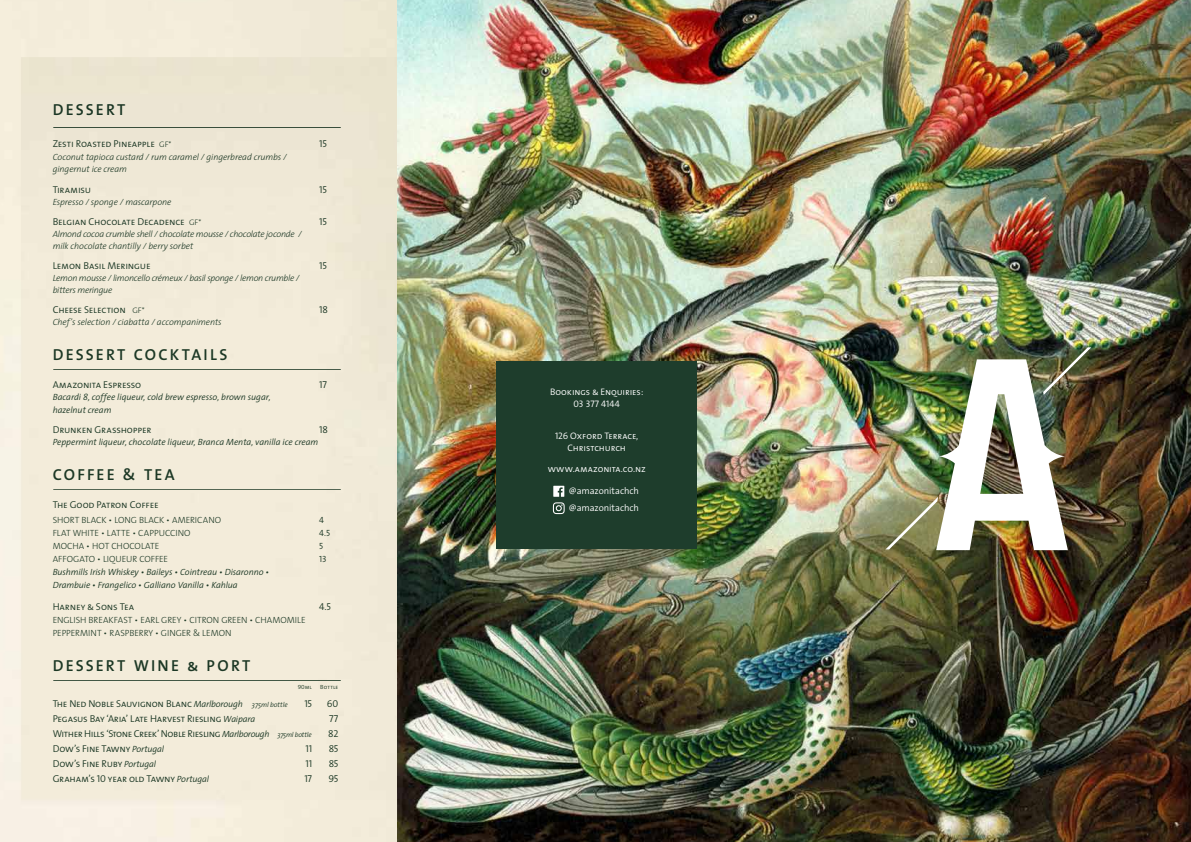
<style>
.page{position:relative;width:1191px;height:842px;background:#fff}
.page>*{position:absolute;margin:0;border:0;box-sizing:border-box;transform-origin:0 0}
.t1{font:600 16px "The Sans";letter-spacing:.135em;color:#1e3d2c}
.t2{font:16px "The Sans Semi Bold Caps";letter-spacing:.14em;color:#1e3d2c}
.t3{font:10px "The Sans Semi Light Caps";letter-spacing:-.02em;color:#1e3d2c}
.t4{font:10px "The Sans Semi Light Caps";letter-spacing:-.055em;color:#1e3d2c}
.t5{font:9.4px/11.3px "The Sans Semi Light Caps";letter-spacing:-.01em;color:#fff;text-align:center}
.t6{font:300 9.4px/17.9px "The Sans";letter-spacing:-.01em;color:#fff}
.t7{font:italic 300 9px/12px "The Sans";letter-spacing:-.015em;color:#1e3d2c}
.t8{font:italic 300 9px/13px "The Sans";letter-spacing:-.005em;color:#1e3d2c}
.t9{font:300 9px/13px "The Sans";letter-spacing:-.005em;color:#1e3d2c}
.t10{font:9px "The Sans Semi Light Caps";color:#1e3d2c}
.t11{font:6px "The Sans Semi Light Caps";color:#1e3d2c}
.s1{font-family:"The Sans";font-weight:300;font-size:8px}
.s2{font-family:"The Sans";font-weight:300;font-style:italic;font-size:9px}
.s3{font-family:"The Sans";font-weight:300;font-style:italic;font-size:7px}
.s4{font-family:"The Sans Semi Light Caps";font-weight:400}
</style>
<div class="page">
<img style="left:397px;top:0;width:794px;height:842px">
<div style="left:495px;top:362px;width:201px;height:187px;background:#1e3d2c"></div>
<hr style="left:53px;top:127px;width:288px;height:1px;background:#1e3d2c">
<hr style="left:53px;top:369px;width:288px;height:1px;background:#1e3d2c">
<hr style="left:53px;top:489px;width:288px;height:1px;background:#1e3d2c">
<hr style="left:53px;top:680px;width:288px;height:1px;background:#1e3d2c">
<svg style="left:553px;top:486px;width:11px;height:28px"></svg>
<img style="left:885px;top:347px;width:206px;height:203px">
<h1 class="t1" style="left:53px;top:97px;width:74px">DESSERT</h1>
<p class="t3" style="left:53px;top:136px;width:120px">Zesti Roasted Pineapple <span class="s1">GF*</span></p>
<p class="t3" style="left:319px;top:136px;width:9px">15</p>
<p class="t7" style="left:53px;top:150px;width:236px;line-height:13px">Coconut tapioca custard / rum caramel / gingerbread crumbs / gingernut ice cream</p>
<p class="t3" style="left:53px;top:181px;width:40px">Tiramisu</p>
<p class="t3" style="left:319px;top:181px;width:9px">15</p>
<p class="t7" style="left:53px;top:195px;width:120px">Espresso / sponge / mascarpone</p>
<p class="t3" style="left:53px;top:213px;width:150px">Belgian Chocolate Decadence <span class="s1">GF*</span></p>
<p class="t3" style="left:319px;top:213px;width:9px">15</p>
<p class="t7" style="left:53px;top:227px;width:250px">Almond cocoa crumble shell / chocolate mousse / chocolate joconde / milk chocolate chantilly / berry sorbet</p>
<p class="t3" style="left:53px;top:257px;width:99px">Lemon Basil Meringue</p>
<p class="t3" style="left:319px;top:257px;width:9px">15</p>
<p class="t7" style="left:53px;top:271px;width:248px">Lemon mousse / limoncello crémeux / basil sponge / lemon crumble / bitters meringue</p>
<p class="t3" style="left:53px;top:301px;width:93px">Cheese Selection <span class="s1">GF*</span></p>
<p class="t3" style="left:319px;top:301px;width:10px">18</p>
<p class="t7" style="left:53px;top:315px;width:171px">Chef’s selection / ciabatta / accompaniments</p>
<h1 class="t1" style="left:53px;top:341px;width:176px">DESSERT COCKTAILS</h1>
<p class="t3" style="left:53px;top:376px;width:90px">Amazonita Espresso</p>
<p class="t3" style="left:319px;top:376px;width:9px">17</p>
<p class="t8" style="left:53px;top:390px;width:219px">Bacardi 8, coffee liqueur, cold brew espresso, brown sugar, hazelnut cream</p>
<p class="t3" style="left:53px;top:421px;width:100px">Drunken Grasshopper</p>
<p class="t3" style="left:319px;top:421px;width:10px">18</p>
<p class="t8" style="left:53px;top:435px;width:267px">Peppermint liqueur, chocolate liqueur, Branca Menta, vanilla ice cream</p>
<h1 class="t1" style="left:53px;top:461px;width:124px">COFFEE &amp; TEA</h1>
<p class="t3" style="left:53px;top:496px;width:107px">The Good Patron Coffee</p>
<p class="t9" style="left:53px;top:513px;width:170px">SHORT BLACK • LONG BLACK • AMERICANO</p>
<p class="t10" style="left:319px;top:512px;width:6px">4</p>
<p class="t9" style="left:53px;top:526px;width:139px">FLAT WHITE • LATTE • CAPPUCCINO</p>
<p class="t10" style="left:319px;top:525px;width:12px">4.5</p>
<p class="t9" style="left:53px;top:539px;width:108px">MOCHA • HOT CHOCOLATE</p>
<p class="t10" style="left:319px;top:538px;width:6px">5</p>
<p class="t9" style="left:53px;top:552px;width:117px">AFFOGATO • LIQUEUR COFFEE</p>
<p class="t10" style="left:319px;top:551px;width:9px">13</p>
<p class="t8" style="left:53px;top:565px;width:218px">Bushmills Irish Whiskey • Baileys • Cointreau • Disaronno •<br>Drambuie • Frangelico • Galliano Vanilla • Kahlua</p>
<p class="t3" style="left:53px;top:598px;width:83px">Harney &amp; Sons Tea</p>
<p class="t3" style="left:319px;top:598px;width:14px">4.5</p>
<p class="t9" style="left:53px;top:613px;width:254px">ENGLISH BREAKFAST • EARL GREY • CITRON GREEN • CHAMOMILE<br>PEPPERMINT • RASPBERRY • GINGER &amp; LEMON</p>
<h1 class="t2" style="left:53px;top:652px;width:199px">DESSERT WINE &amp; PORT</h1>
<p class="t11" style="left:298px;top:681px;width:16px">90ml</p>
<p class="t11" style="left:320px;top:681px;width:19px">Bottle</p>
<p class="t3" style="left:53px;top:695px;width:237px">The Ned Noble Sauvignon Blanc <span class="s2">Marlborough</span> <span class="s3">375ml bottle</span></p>
<p class="t3" style="left:304px;top:695px;width:9px">15</p>
<p class="t3" style="left:327px;top:695px;width:13px">60</p>
<p class="t3" style="left:53px;top:710px;width:204px">Pegasus Bay ‘Aria’ Late Harvest Riesling <span class="s2">Waipara</span></p>
<p class="t3" style="left:329px;top:710px;width:11px">77</p>
<p class="t4" style="left:53px;top:725px;width:260px">Wither Hills ‘Stone Creek’ Noble Riesling <span class="s2">Marlborough</span> <span class="s3">375ml bottle</span></p>
<p class="t3" style="left:328px;top:725px;width:12px">82</p>
<p class="t3" style="left:53px;top:740px;width:113px">Dow’s Fine Tawny <span class="s2">Portugal</span></p>
<p class="t3" style="left:305px;top:740px;width:8px">11</p>
<p class="t3" style="left:329px;top:740px;width:11px">85</p>
<p class="t3" style="left:53px;top:755px;width:105px">Dow’s Fine Ruby <span class="s2">Portugal</span></p>
<p class="t3" style="left:305px;top:755px;width:8px">11</p>
<p class="t3" style="left:329px;top:755px;width:11px">85</p>
<p class="t3" style="left:53px;top:770px;width:158px">Graham’s 10 year old Tawny <span class="s2">Portugal</span></p>
<p class="t3" style="left:304px;top:770px;width:9px">17</p>
<p class="t3" style="left:328px;top:770px;width:12px">95</p>
<p class="t5" style="left:550px;top:386px;width:95px">Bookings &amp; Enquiries:<br>03 377 4144</p>
<p class="t5" style="left:555px;top:430px;width:85px">126 Oxford Terrace,<br>Christchurch</p>
<p class="t5" style="left:547px;top:462px;width:100px">www.amazonita.co.nz</p>
<p class="t6" style="left:569px;top:481px;width:72px"><span class="s4">@</span>amazonitachch <span class="s4">@</span>amazonitachch</p>
</div>
